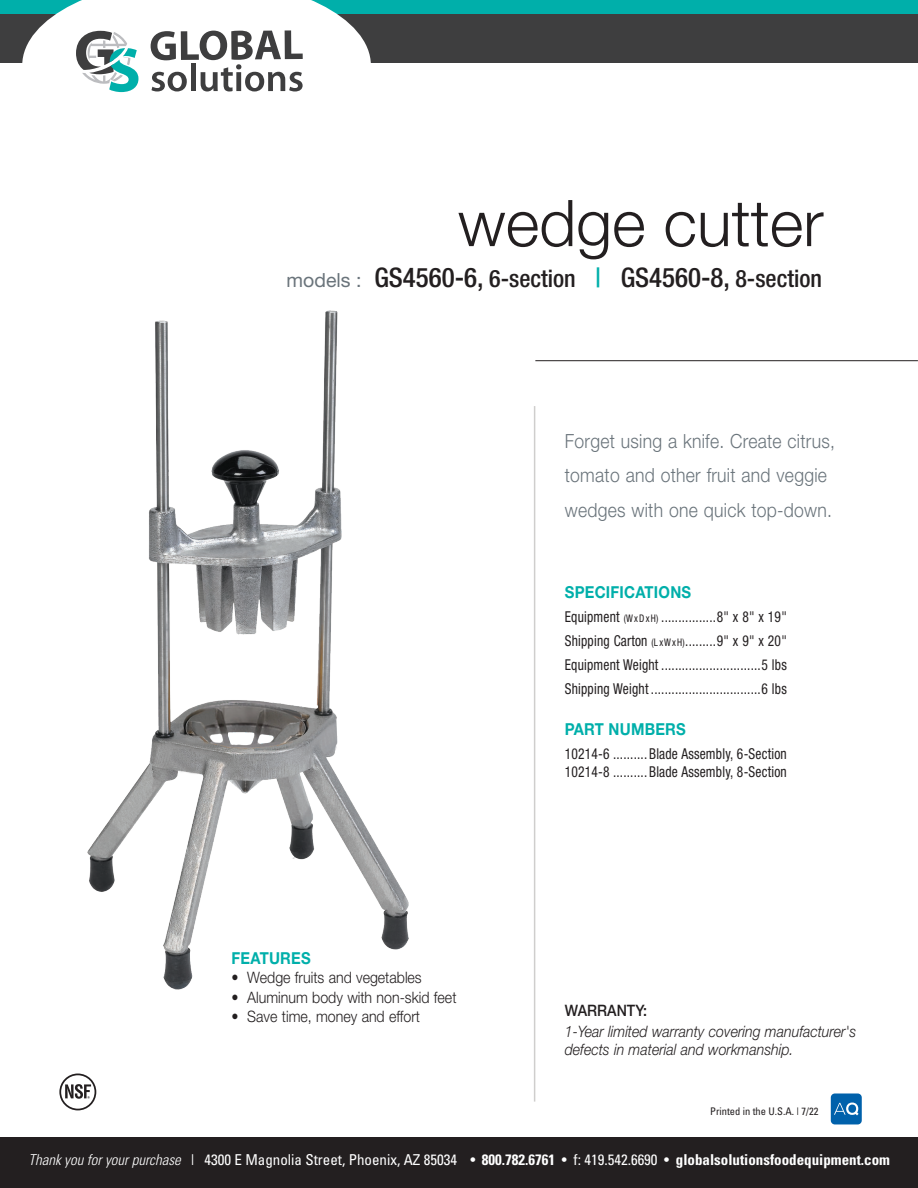
<style>
.page{position:relative;width:918px;height:1188px;background:#fff}
.page>*{position:absolute;margin:0;border:0;box-sizing:border-box;transform-origin:0 0}
.large_header{font:300 64.5px "Helvetica Neue";color:#231f20}
.t1{font:500 condensed 27px "Helvetica Neue";color:#231f20}
.opening_BIG{font:300 19.5px/34.5px "Helvetica Neue";letter-spacing:.015em;color:#6a747b;scale:.9 1}
.t2{font:700 16.5px "Helvetica Neue";letter-spacing:.015em;color:#00afaa;scale:.9 1}
.BODY{font:300 15.75px "Helvetica Neue";color:#231f20;scale:.9 1}
.BODY-2{font:italic 300 15.75px/18px "Helvetica Neue";color:#231f20;scale:.9 1}
.BODY-3{font:500 15.75px "Helvetica Neue";color:#231f20;scale:.9 1}
.Product_body{font:condensed 15px "Helvetica Neue";letter-spacing:.015em;color:#231f20;scale:.9 1}
.t3{font:condensed 15px "Univers";color:#fff}
.t4{font:condensed 10.5px "Univers";color:#231f20}
.s1{font-weight:400;font-stretch:normal;font-size:19.5px;color:#6a747b}
.s2{font-size:24px}
.s3{color:#00afaa}
.s4{font-size:10.5px}
.s5{font-weight:300;font-style:italic}
.s6{font-weight:700}
</style>
<div class="page">
<hr style="left:535px;top:360px;width:383px;height:1px;background:#231f20">
<div style="left:0;top:0;width:918px;height:63px;background:#3e3e3f"></div>
<div style="left:0;top:0;width:918px;height:13px;background:#00afaa"></div>
<svg style="left:22px;top:0;width:349px;height:93px;fill:#fff"></svg>
<svg style="left:151px;top:30px;width:152px;height:61px"></svg>
<svg style="left:76px;top:31px;width:62px;height:61px"></svg>
<img style="left:87px;top:310px;width:322px;height:680px">
<div style="left:0;top:1137px;width:918px;height:51px;background:#231f20"></div>
<hr style="left:534px;top:406px;width:1px;height:696px;background:#cfcecd">
<div style="left:59px;top:1074px;width:37px;height:36px;border:2px solid #231f20;border-radius:50%"></div>
<svg style="left:65px;top:1084px;width:26px;height:15px"></svg>
<div style="left:831px;top:1094px;width:31px;height:30px;background:#0061ab;border-radius:4px"></div>
<svg style="left:834px;top:1103px;width:25px;height:12px"></svg>
<p class="large_header" style="left:458px;top:184px;width:367px">wedge cutter</p>
<p class="t1" style="left:287px;top:261px;width:537px"><span class="s1">models :</span> GS4560-6, <span class="s2">6-section</span> <span class="s3">|</span> GS4560-8, <span class="s2">8-section</span></p>
<p class="opening_BIG" style="left:565px;top:423px;width:302px">Forget using a knife. Create citrus, tomato and other fruit and veggie wedges with one quick top-down.</p>
<p class="t2" style="left:565px;top:582px;width:142px">SPECIFICATIONS</p>
<p class="Product_body" style="left:565px;top:608px;width:248px">Equipment <span class="s4">(W x D x H)</span> ................8" x 8" x 19"</p>
<p class="Product_body" style="left:565px;top:632px;width:248px">Shipping Carton <span class="s4">(L x W x H)</span>.........9" x 9" x 20"</p>
<p class="Product_body" style="left:565px;top:656px;width:248px">Equipment Weight .............................5 lbs</p>
<p class="Product_body" style="left:565px;top:680px;width:248px">Shipping Weight ................................6 lbs</p>
<p class="t2" style="left:232px;top:948px;width:89px">FEATURES</p>
<p class="BODY" style="left:232px;top:968px;width:213px">• Wedge fruits and vegetables</p>
<p class="BODY" style="left:232px;top:987px;width:251px">• Aluminum body with non-skid feet</p>
<p class="BODY" style="left:232px;top:1007px;width:211px">• Save time, money and effort</p>
<p class="t2" style="left:565px;top:719px;width:136px">PART NUMBERS</p>
<p class="Product_body" style="left:565px;top:745px;width:248px">10214-6 .......... Blade Assembly, 6-Section</p>
<p class="Product_body" style="left:565px;top:763px;width:248px">10214-8 .......... Blade Assembly, 8-Section</p>
<p class="BODY-3" style="left:565px;top:1001px;width:93px">WARRANTY:</p>
<p class="BODY-2" style="left:565px;top:1022px;width:325px">1-Year limited warranty covering manufacturer's defects in material and workmanship.</p>
<p class="t4" style="left:710px;top:1104px;width:110px">Printed in the U.S.A. | 7/22</p>
<p class="t3" style="left:28px;top:1150px;width:863px"><span class="s5">Thank you for your purchase</span> | 4300 E Magnolia Street, Phoenix, AZ 85034 • <span class="s6">800.782.6761</span> • f: 419.542.6690 • <span class="s6">globalsolutionsfoodequipment.com</span></p>
</div>
